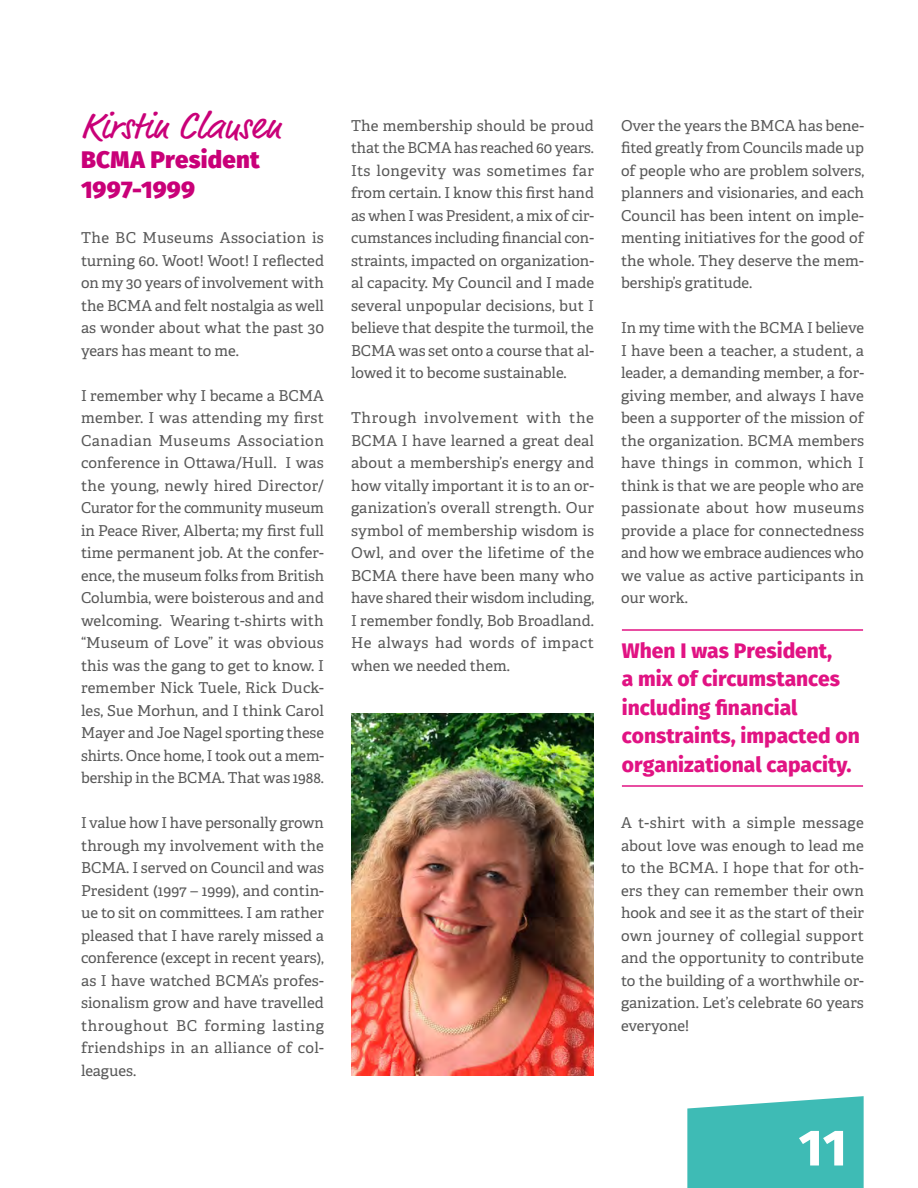
<style>
.page{position:relative;width:918px;height:1188px;background:#fff}
.page>*{position:absolute;margin:0;border:0;box-sizing:border-box;transform-origin:0 0}
.t1{font:800 51px "Fira Sans";color:#fff}
.t2{font:37.5px "Market OT";letter-spacing:.015em;color:#c90078}
.t3{font:800 24px/30px "Fira Sans";letter-spacing:.01em;color:#c90078}
.t4{font:800 21px/28.5px "Fira Sans";color:#e11383}
.t5{font:15px/22.5px "Adelle";color:#585858;text-align:justify}
</style>
<div class="page">
<svg style="left:687px;top:1096px;width:177px;height:92px;background:#4bbfba"></svg>
<img style="left:351px;top:713px;width:243px;height:363px">
<hr style="left:622px;top:629px;width:241px;height:2px;background:#e11383">
<hr style="left:622px;top:785px;width:241px;height:2px;background:#e11383">
<h2 class="t2" style="left:81px;top:104px;width:202px">Kirstin Clausen</h2>
<h3 class="t3" style="left:81px;top:145px;width:180px">BCMA President<br>1997-1999</h3>
<p class="t5" style="left:81px;top:226px;width:245px">The BC Museums Association is turning 60. Woot! Woot! I reflected on my 30 years of involvement with the BCMA and felt nostalgia as well as wonder about what the past 30 years has meant to me.</p>
<p class="t5" style="left:81px;top:383px;width:245px">I remember why I became a BCMA member. I was attending my first Canadian Museums Association conference in Ottawa/Hull. I was the young, newly hired Director/ Curator for the community museum in Peace River, Alberta; my first full time permanent job. At the confer&shy;ence, the museum folks from British Columbia, were boisterous and and welcoming. Wearing t-shirts with “Museum of Love” it was obvious this was the gang to get to know. I remember Nick Tuele, Rick Duck&shy;les, Sue Morhun, and I think Carol Mayer and Joe Nagel sporting these shirts. Once home, I took out a mem&shy;bership in the BCMA. That was 1988.</p>
<p class="t5" style="left:81px;top:811px;width:245px">I value how I have personally grown through my involvement with the BCMA. I served on Council and was President (1997 – 1999), and contin&shy;ue to sit on committees. I am rather pleased that I have rarely missed a conference (except in recent years), as I have watched BCMA’s profes&shy;sionalism grow and have travelled throughout BC forming lasting friendships in an alliance of col&shy;leagues.</p>
<p class="t5" style="left:351px;top:113px;width:245px">The membership should be proud that the BCMA has reached 60 years.<br>Its longevity was sometimes far from certain. I know this first hand as when I was President, a mix of cir&shy;cumstances including financial con&shy;straints, impacted on organization&shy;al capacity. My Council and I made several unpopular decisions, but I believe that despite the turmoil, the BCMA was set onto a course that al&shy;lowed it to become sustainable.</p>
<p class="t5" style="left:351px;top:406px;width:245px">Through involvement with the BCMA I have learned a great deal about a membership’s energy and how vitally important it is to an or&shy;ganization’s overall strength. Our symbol of membership wisdom is Owl, and over the lifetime of the BCMA there have been many who have shared their wisdom including, I remember fondly, Bob Broadland.<br>He always had words of impact when we needed them.</p>
<p class="t5" style="left:621px;top:113px;width:245px">Over the years the BMCA has bene&shy;fited greatly from Councils made up of people who are problem solvers, planners and visionaries, and each Council has been intent on imple&shy;menting initiatives for the good of the whole. They deserve the mem&shy;bership’s gratitude.</p>
<p class="t5" style="left:621px;top:316px;width:245px">In my time with the BCMA I believe I have been a teacher, a student, a leader, a demanding member, a for&shy;giving member, and always I have been a supporter of the mission of the organization. BCMA members have things in common, which I think is that we are people who are passionate about how museums provide a place for connectedness and how we embrace audiences who we value as active participants in our work.</p>
<h3 class="t4" style="left:622px;top:634px;width:239px">When I was President,<br>a mix of circumstances including financial constraints, impacted on organizational capacity.</h3>
<p class="t5" style="left:621px;top:811px;width:245px">A t-shirt with a simple message about love was enough to lead me to the BCMA. I hope that for oth&shy;ers they can remember their own hook and see it as the start of their own journey of collegial support and the opportunity to contribute to the building of a worthwhile or&shy;ganization. Let’s celebrate 60 years everyone!</p>
<h1 class="t1" style="left:799px;top:1103px;width:50px">11</h1>
</div>
